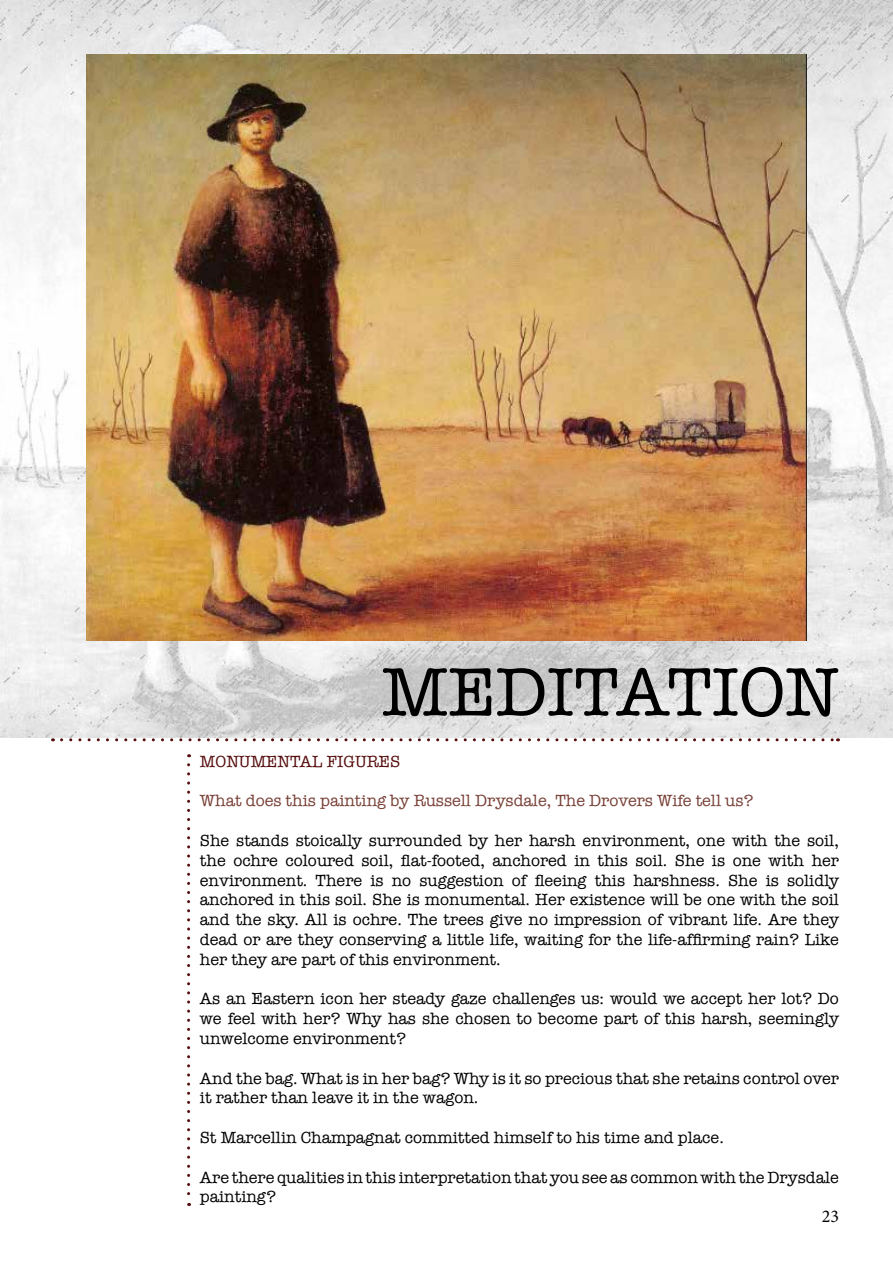
<style>
.page{position:relative;width:893px;height:1263px;background:#fff}
.page>*{position:absolute;margin:0;border:0;box-sizing:border-box;transform-origin:0 0}
.t1{font:70.5px "American Typewriter";color:#000}
.t2{font:18px "Minion Pro";color:#000}
.t3{font:16.5px/19.8px "American Typewriter";color:#000;text-align:justify}
.t4{font:16.5px "American Typewriter";color:#783f36}
.t5{font:16.5px "American Typewriter";color:#570d0d}
</style>
<div class="page">
<img style="left:0;top:0;width:893px;height:737px">
<img style="left:87px;top:54px;width:719px;height:587px">
<svg style="left:62px;top:738px;width:776px;height:3px"></svg>
<svg style="left:187px;top:765px;width:3px;height:441px"></svg>
<h1 class="t1" style="left:382px;top:652px;width:459px">MEDITATION</h1>
<p class="t5" style="left:200px;top:752px;width:202px">MONUMENTAL FIGURES</p>
<p class="t4" style="left:200px;top:791px;width:555px">What does this painting by Russell Drysdale, The Drovers Wife tell us?</p>
<p class="t3" style="left:200px;top:831px;width:641px">She stands stoically surrounded by her harsh environment, one with the soil, the ochre coloured soil, flat-footed, anchored in this soil. She is one with her environment. There is no suggestion of fleeing this harshness. She is solidly anchored in this soil. She is monumental. Her existence will be one with the soil and the sky. All is ochre. The trees give no impression of vibrant life. Are they dead or are they conserving a little life, waiting for the life-affirming rain? Like her they are part of this environment.</p>
<p class="t3" style="left:200px;top:989px;width:640px">As an Eastern icon her steady gaze challenges us: would we accept her lot? Do we feel with her? Why has she chosen to become part of this harsh, seemingly unwelcome environment?</p>
<p class="t3" style="left:200px;top:1068px;width:641px">And the bag. What is in her bag? Why is it so precious that she retains control over it rather than leave it in the wagon.</p>
<p class="t3" style="left:200px;top:1128px;width:525px">St Marcellin Champagnat committed himself to his time and place.</p>
<p class="t3" style="left:200px;top:1167px;width:640px">Are there qualities in this interpretation that you see as common with the Drysdale painting?</p>
<p class="t2" style="left:822px;top:1204px;width:19px">23</p>
</div>
